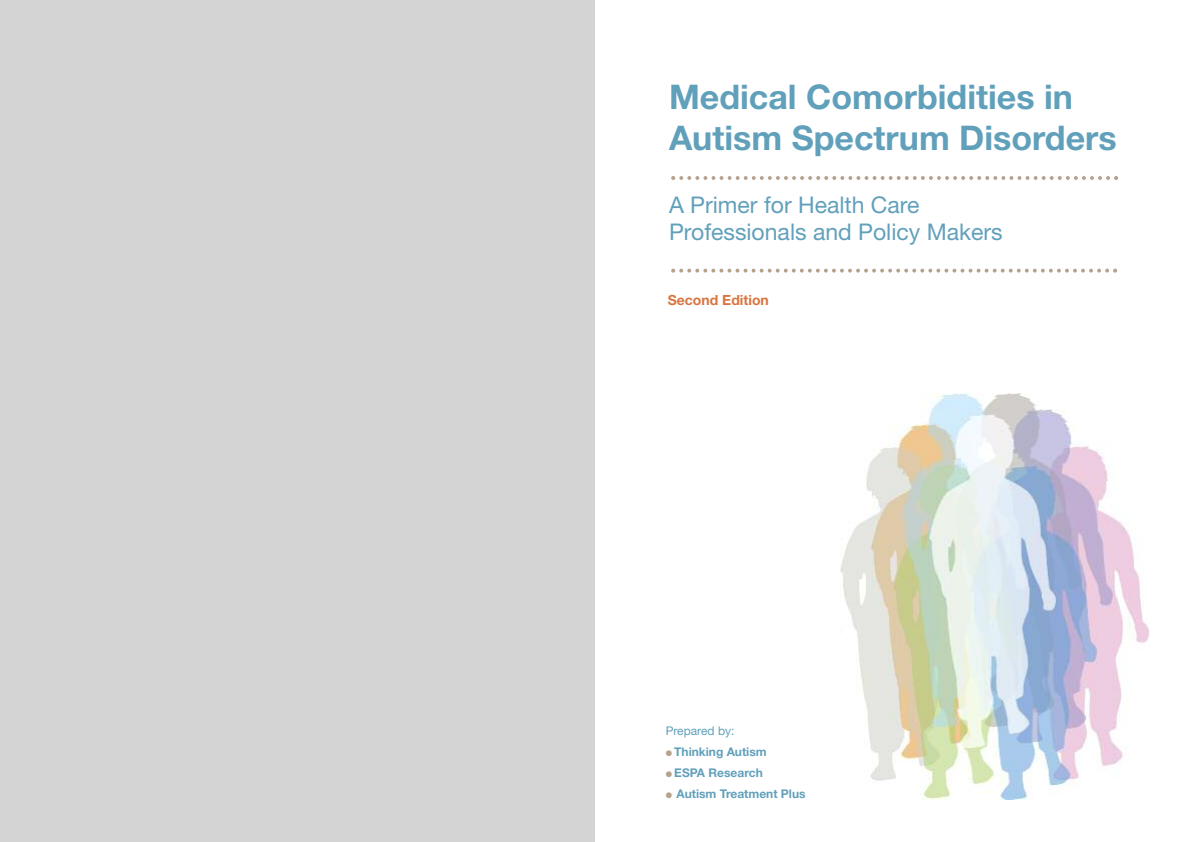
<style>
.page{position:relative;width:1191px;height:842px;background:#fff}
.page>*{position:absolute;margin:0;border:0;box-sizing:border-box;transform-origin:0 0}
.t1{font:700 34px/40.8px "Helvetica Neue LT Std";color:#61a0bb}
.t2{font:23px/27.6px "Helvetica Neue LT Std";color:#61a0bb}
.t3{font:700 14px "Helvetica Neue LT Std";color:#d97540}
.t4{font:700 12px "Helvetica Neue LT Std";color:#61a0bb}
.t5{font:12px "Helvetica Neue LT Std";color:#61a0bb}
.s1{color:#b4a28d}
</style>
<div class="page">
<svg style="left:671px;top:176px;width:447px;height:4px"></svg>
<svg style="left:671px;top:269px;width:446px;height:4px"></svg>
<img style="left:840px;top:394px;width:308px;height:405px">
<div style="left:0;top:0;width:594px;height:842px;background:#d4d4d4"></div>
<h1 class="t1" style="left:669px;top:80px;width:449px">Medical Comorbidities in<br>Autism Spectrum Disorders</h1>
<p class="t2" style="left:669px;top:193px;width:335px">A Primer for Health Care<br>Professionals and Policy Makers</p>
<p class="t3" style="left:668px;top:295px;width:103px">Second Edition</p>
<p class="t5" style="left:665px;top:727px;width:70px">Prepared by:</p>
<p class="t4" style="left:665px;top:748px;width:102px"><span class="s1">●</span> Thinking Autism</p>
<p class="t4" style="left:665px;top:769px;width:99px"><span class="s1">●</span> ESPA Research</p>
<p class="t4" style="left:665px;top:790px;width:141px"><span class="s1">●</span> Autism Treatment Plus</p>
</div>
